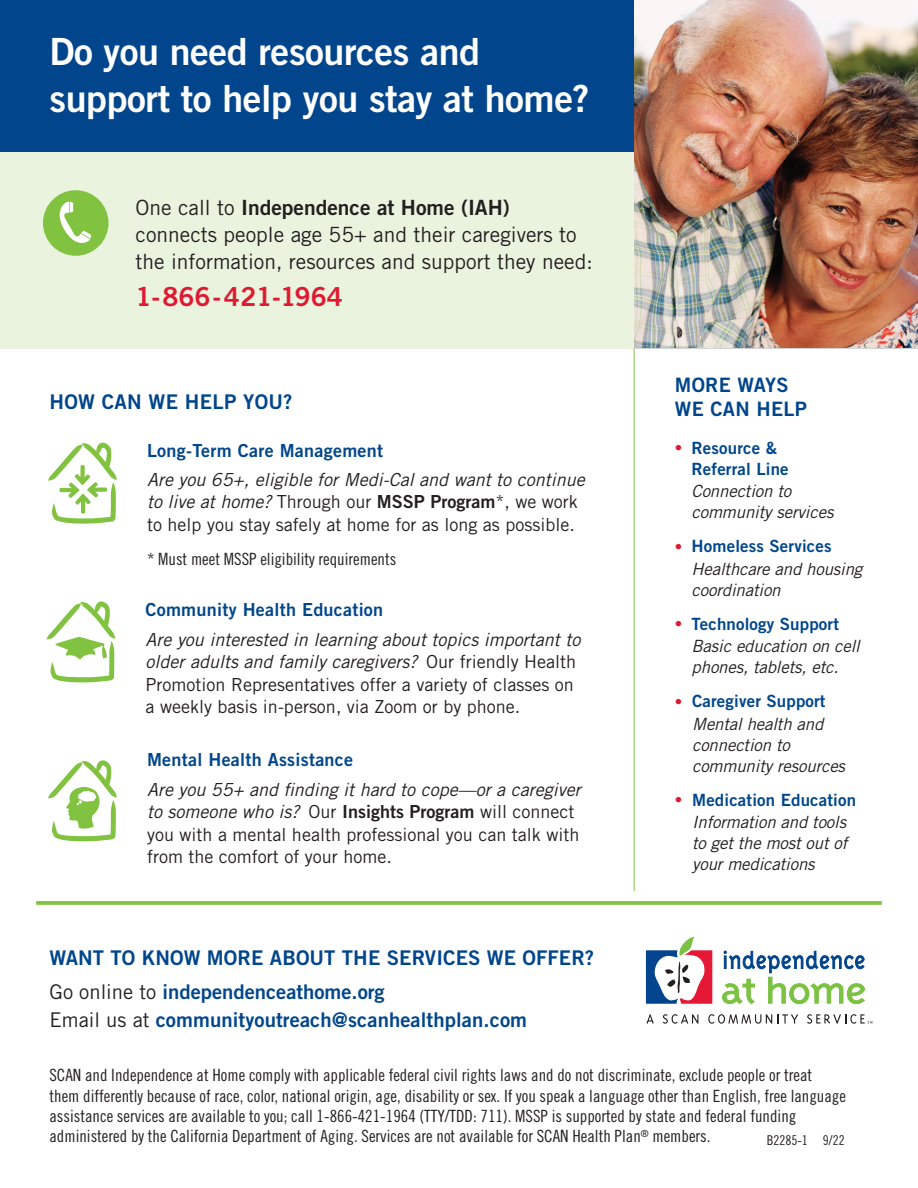
<style>
.page{position:relative;width:918px;height:1188px;background:#fff}
.page>*{position:absolute;margin:0;border:0;box-sizing:border-box;transform-origin:0 0}
.t1{font:37.5px/46.5px "Trade Gothic LT Std Bd 2";letter-spacing:-.01em;color:#fff}
.t2{font:26.25px "Trade Gothic LT Std Bd 2";color:#e01931}
.t3{font:21px/27px "Trade Gothic LT Std";color:#231f20}
.t4{font:20.25px "Trade Gothic LT Std Bd 2";letter-spacing:.005em;color:#01468c}
.t5{font:19.8px/24px "Trade Gothic LT Std Bd 2";letter-spacing:.015em;color:#01468c}
.t6{font:18px/22.5px "Trade Gothic LT Std";color:#231f20}
.t7{font:18px "Trade Gothic LT Std Bd 2";letter-spacing:.015em;color:#01468c}
.t8{font:16.8px/20.2px "Trade Gothic LT Std Cn 18";color:#231f20}
.t9{font:italic 16.8px/21px "Trade Gothic LT Std";letter-spacing:-.01em;color:#231f20}
.t10{font:16.8px/22.5px "Trade Gothic LT Std Bd 2";letter-spacing:.01em;color:#01468c}
.t11{font:13.5px "Trade Gothic LT Std Cn 18";color:#231f20}
.s1{font-family:"Trade Gothic LT Std Bd 2"}
.s2{font-style:italic}
.s3{font-family:"Trade Gothic LT Std";color:#231f20}
.s4{font-family:"Trade Gothic LT Std";font-size:15px;color:#e01931}
.s5{font-style:normal;font-size:15px;color:#e01931}
.s6{font-family:"Trade Gothic LT Std Bd 2";font-style:normal;color:#01468c}
.s7{font-family:"Trade Gothic LT Std";font-style:italic;color:#231f20}
</style>
<div class="page">
<div style="left:0;top:0;width:918px;height:349px;background:#e9f3de"></div>
<svg style="left:646px;top:937px;width:66px;height:67px"></svg>
<svg style="left:646px;top:1014px;width:8px;height:10px"></svg>
<svg style="left:663px;top:1014px;width:35px;height:10px"></svg>
<svg style="left:708px;top:1014px;width:90px;height:10px"></svg>
<svg style="left:807px;top:1014px;width:66px;height:10px"></svg>
<svg style="left:722px;top:951px;width:144px;height:54px"></svg>
<svg style="left:48px;top:442px;width:69px;height:82px"></svg>
<svg style="left:48px;top:760px;width:69px;height:82px"></svg>
<svg style="left:36px;top:901px;width:846px;height:4px;background:#88c64b"></svg>
<div style="left:0;top:0;width:918px;height:152px;background:#01468c"></div>
<div style="left:43px;top:190px;width:66px;height:66px;background:#81c340;border-radius:50%"></div>
<svg style="left:60px;top:202px;width:31px;height:41px"></svg>
<hr style="left:634px;top:349px;width:1px;height:542px;background:#81c340">
<svg style="left:46px;top:601px;width:69px;height:82px"></svg>
<img style="left:634px;top:0;width:284px;height:348px">
<p class="t1" style="left:50px;top:28px;width:541px">Do you need resources and support to help you stay at home?</p>
<p class="t3" style="left:136px;top:194px;width:459px">One call to <span class="s1">Independence at Home (IAH) </span>connects people age 55+ and their caregivers to the information, resources and support they need:</p>
<p class="t2" style="left:136px;top:281px;width:209px">1-866-421-1964</p>
<p class="t4" style="left:50px;top:390px;width:245px">HOW CAN WE HELP YOU?</p>
<p class="t7" style="left:147px;top:439px;width:238px">Long-Term Care Management</p>
<p class="t6" style="left:147px;top:468px;width:439px"><span class="s2">Are you 65+, eligible for Medi-Cal and want to continue to live at home?</span> Through our <span class="s1">MSSP Program</span>*, we work to help you stay safely at home for as long as possible.</p>
<p class="t8" style="left:147px;top:548px;width:251px">* Must meet MSSP eligibility requirements</p>
<p class="t7" style="left:146px;top:599px;width:239px">Community Health Education</p>
<p class="t6" style="left:146px;top:628px;width:436px"><span class="s2">Are you interested in learning about topics important to older adults and family caregivers?</span> Our friendly Health Promotion Representatives offer a variety of classes on a weekly basis in-person, via Zoom or by phone.</p>
<p class="t7" style="left:147px;top:749px;width:208px">Mental Health Assistance</p>
<p class="t6" style="left:147px;top:778px;width:435px"><span class="s2">Are you 55+ and finding it hard to cope—or a caregiver to someone who is?</span> Our <span class="s1">Insights Program</span> will connect you with a mental health professional you can talk with from the comfort of your home.</p>
<p class="t4" style="left:50px;top:946px;width:546px">WANT TO KNOW MORE ABOUT THE SERVICES WE OFFER?</p>
<p class="t4" style="left:50px;top:979px;width:337px"><span class="s3">Go online to</span> independenceathome.org</p>
<p class="t4" style="left:50px;top:1007px;width:479px"><span class="s3">Email us at</span> communityoutreach@scanhealthplan.com</p>
<p class="t5" style="left:675px;top:373px;width:134px">MORE WAYS<br>WE CAN HELP</p>
<p class="t10" style="left:692px;top:437px;width:99px;line-height:21px;text-indent:-17px"><span class="s4">•</span> Resource &amp;<br>Referral Line</p>
<p class="t9" style="left:692px;top:481px;width:143px">Connection to community services</p>
<p class="t9" style="left:692px;top:536px;width:172px;line-height:22.5px;text-indent:-17px"><span class="s5">•</span> <span class="s6">Homeless Services<br></span>Healthcare and housing</p>
<p class="t9" style="left:692px;top:580px;width:91px">coordination</p>
<p class="t9" style="left:692px;top:613px;width:170px;line-height:22.5px;text-indent:-17px"><span class="s5">•</span> <span class="s6">Technology Support<br></span>Basic education on cell</p>
<p class="t9" style="left:692px;top:657px;width:149px">phones, tablets, etc.</p>
<p class="t10" style="left:675px;top:690px;width:152px;text-align:right"><span class="s4">•</span> Caregiver Support<br><span class="s7">Mental health and</span></p>
<p class="t9" style="left:692px;top:735px;width:155px">connection to community resources</p>
<p class="t10" style="left:675px;top:788px;width:183px;text-align:center"><span class="s4">•</span> Medication Education<br><span class="s7">Information and tools</span></p>
<p class="t9" style="left:692px;top:833px;width:157px">to get the most out of your medications</p>
<p class="t8" style="left:50px;top:1065px;width:798px">SCAN and Independence at Home comply with applicable federal civil rights laws and do not discriminate, exclude people or treat them differently because of race, color, national origin, age, disability or sex. If you speak a language other than English, free language assistance services are available to you; call 1-866-421-1964 (TTY/TDD: 711). MSSP is supported by state and federal funding administered by the California Department of Aging. Services are not available for SCAN Health Plan<sup>®</sup> members.</p>
<p class="t11" style="left:767px;top:1132px;width:79px">B2285-1 9/22</p>
</div>
